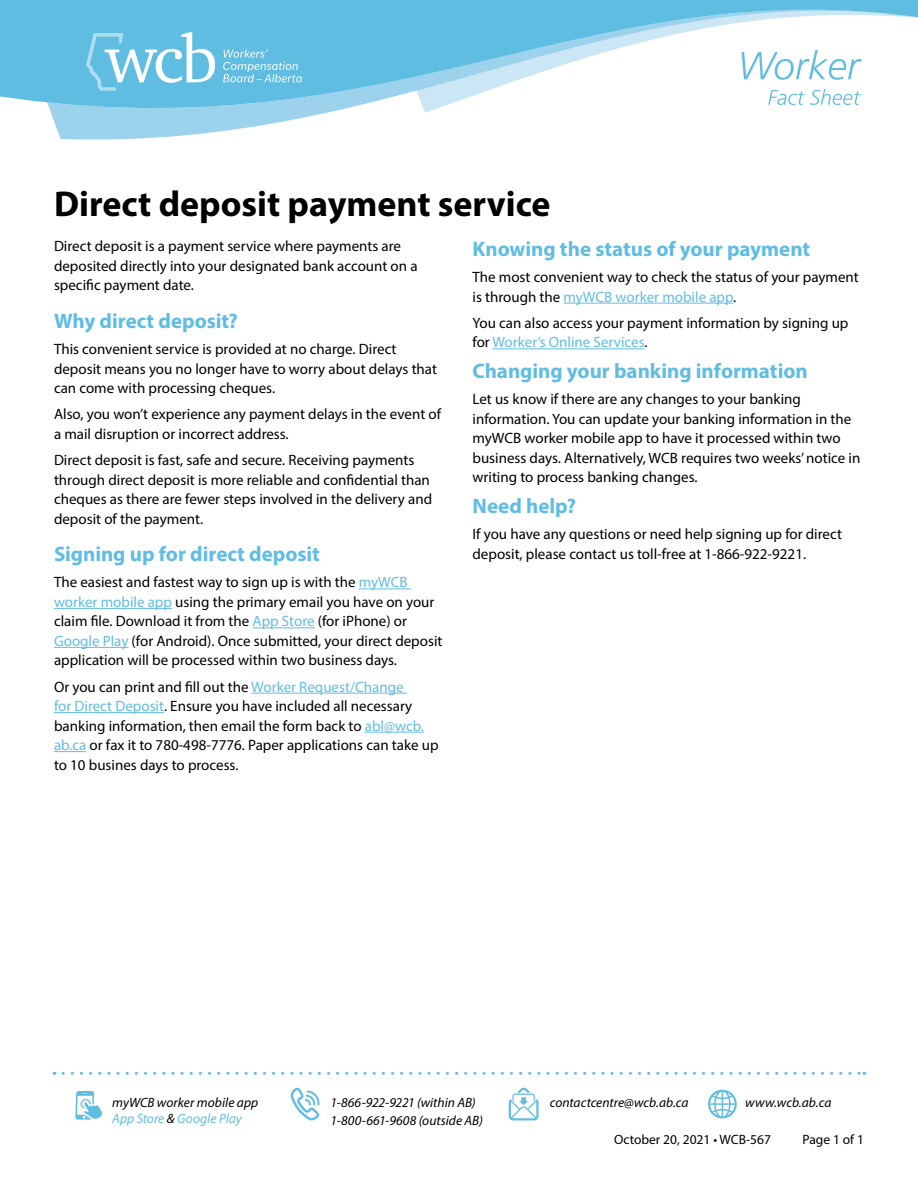
<style>
.page{position:relative;width:918px;height:1188px;background:#fff}
.page>*{position:absolute;margin:0;border:0;box-sizing:border-box;transform-origin:0 0}
.t1{font:700 36px "Myriad Pro";color:#000}
.t2{font:700 21px "Myriad Pro";color:#60bde2}
.t3{font:15px/19.5px "Myriad Pro";color:#000}
.t4{font:italic 13.5px/16.2px "Myriad Pro";color:#000}
.t5{font:13.5px "Myriad Pro";color:#000}
.s1{color:#60bde2}
</style>
<div class="page">
<svg style="left:0;top:0;width:918px;height:140px"></svg>
<svg style="left:742px;top:50px;width:120px;height:30px"></svg>
<svg style="left:768px;top:89px;width:93px;height:16px"></svg>
<svg style="left:63px;top:1072px;width:802px;height:3px"></svg>
<svg style="left:223px;top:49px;width:79px;height:33px;background:#79c7e6"></svg>
<svg style="left:86px;top:32px;width:129px;height:59px"></svg>
<svg style="left:291px;top:1088px;width:29px;height:32px"></svg>
<svg style="left:509px;top:1088px;width:30px;height:32px"></svg>
<svg style="left:708px;top:1090px;width:29px;height:28px"></svg>
<svg style="left:75px;top:1091px;width:28px;height:29px"></svg>
<hr style="left:359px;top:589px;width:52px;height:1px;background:#60bde2">
<hr style="left:54px;top:608px;width:118px;height:1px;background:#60bde2">
<hr style="left:253px;top:628px;width:62px;height:1px;background:#60bde2">
<hr style="left:54px;top:647px;width:74px;height:1px;background:#60bde2">
<hr style="left:251px;top:693px;width:156px;height:1px;background:#60bde2">
<hr style="left:54px;top:712px;width:110px;height:1px;background:#60bde2">
<hr style="left:365px;top:732px;width:59px;height:1px;background:#60bde2">
<hr style="left:54px;top:751px;width:32px;height:1px;background:#60bde2">
<hr style="left:564px;top:303px;width:169px;height:1px;background:#60bde2">
<hr style="left:492px;top:349px;width:153px;height:1px;background:#60bde2">
<h1 class="t1" style="left:54px;top:180px;width:498px">Direct deposit payment service</h1>
<p class="t3" style="left:54px;top:236px;width:365px">Direct deposit is a payment service where payments are deposited directly into your designated bank account on a specific payment date.</p>
<h2 class="t2" style="left:54px;top:307px;width:185px">Why direct deposit?</h2>
<p class="t3" style="left:54px;top:339px;width:385px">This convenient service is provided at no charge. Direct deposit means you no longer have to worry about delays that can come with processing cheques.</p>
<p class="t3" style="left:54px;top:404px;width:389px">Also, you won’t experience any payment delays in the event of a mail disruption or incorrect address.</p>
<p class="t3" style="left:54px;top:450px;width:380px">Direct deposit is fast, safe and secure. Receiving payments through direct deposit is more reliable and confidential than cheques as there are fewer steps involved in the delivery and deposit of the payment.</p>
<h2 class="t2" style="left:54px;top:540px;width:267px">Signing up for direct deposit</h2>
<p class="t3" style="left:54px;top:572px;width:390px">The easiest and fastest way to sign up is with the <span class="s1">myWCB worker mobile app</span> using the primary email you have on your claim file. Download it from the <span class="s1">App Store</span> (for iPhone) or <span class="s1">Google Play</span> (for Android). Once submitted, your direct deposit application will be processed within two business days.</p>
<p class="t3" style="left:54px;top:677px;width:386px">Or you can print and fill out the <span class="s1">Worker Request/Change<br>for Direct Deposit</span>. Ensure you have included all necessary banking information, then email the form back to <span class="s1">abl@wcb. ab.ca</span> or fax it to 780-498-7776. Paper applications can take up to 10 busines days to process.</p>
<h2 class="t2" style="left:472px;top:235px;width:339px">Knowing the status of your payment</h2>
<p class="t3" style="left:472px;top:267px;width:388px">The most convenient way to check the status of your payment is through the <span class="s1">myWCB worker mobile app</span>.</p>
<p class="t3" style="left:472px;top:313px;width:378px">You can also access your payment information by signing up for <span class="s1">Worker’s Online Services</span>.</p>
<h2 class="t2" style="left:472px;top:357px;width:337px">Changing your banking information</h2>
<p class="t3" style="left:472px;top:389px;width:389px">Let us know if there are any changes to your banking information. You can update your banking information in the myWCB worker mobile app to have it processed within two business days. Alternatively, WCB requires two weeks’ notice in writing to process banking changes.</p>
<h2 class="t2" style="left:472px;top:492px;width:105px">Need help?</h2>
<p class="t3" style="left:472px;top:524px;width:371px">If you have any questions or need help signing up for direct deposit, please contact us toll-free at 1-866-922-9221.</p>
<p class="t4" style="left:112px;top:1094px;width:148px">myWCB worker mobile app<br><span class="s1">App Store</span> &amp; <span class="s1">Google Play</span></p>
<p class="t4" style="left:331px;top:1094px;width:147px">1-866-922-9221 (within AB)</p>
<p class="t4" style="left:550px;top:1094px;width:140px">contactcentre@wcb.ab.ca</p>
<p class="t4" style="left:745px;top:1094px;width:88px">www.wcb.ab.ca</p>
<p class="t4" style="left:331px;top:1112px;width:154px">1-800-661-9608 (outside AB)</p>
<p class="t5" style="left:614px;top:1131px;width:158px">October 20, 2021 • WCB-567</p>
<p class="t5" style="left:803px;top:1131px;width:63px">Page 1 of 1</p>
</div>
